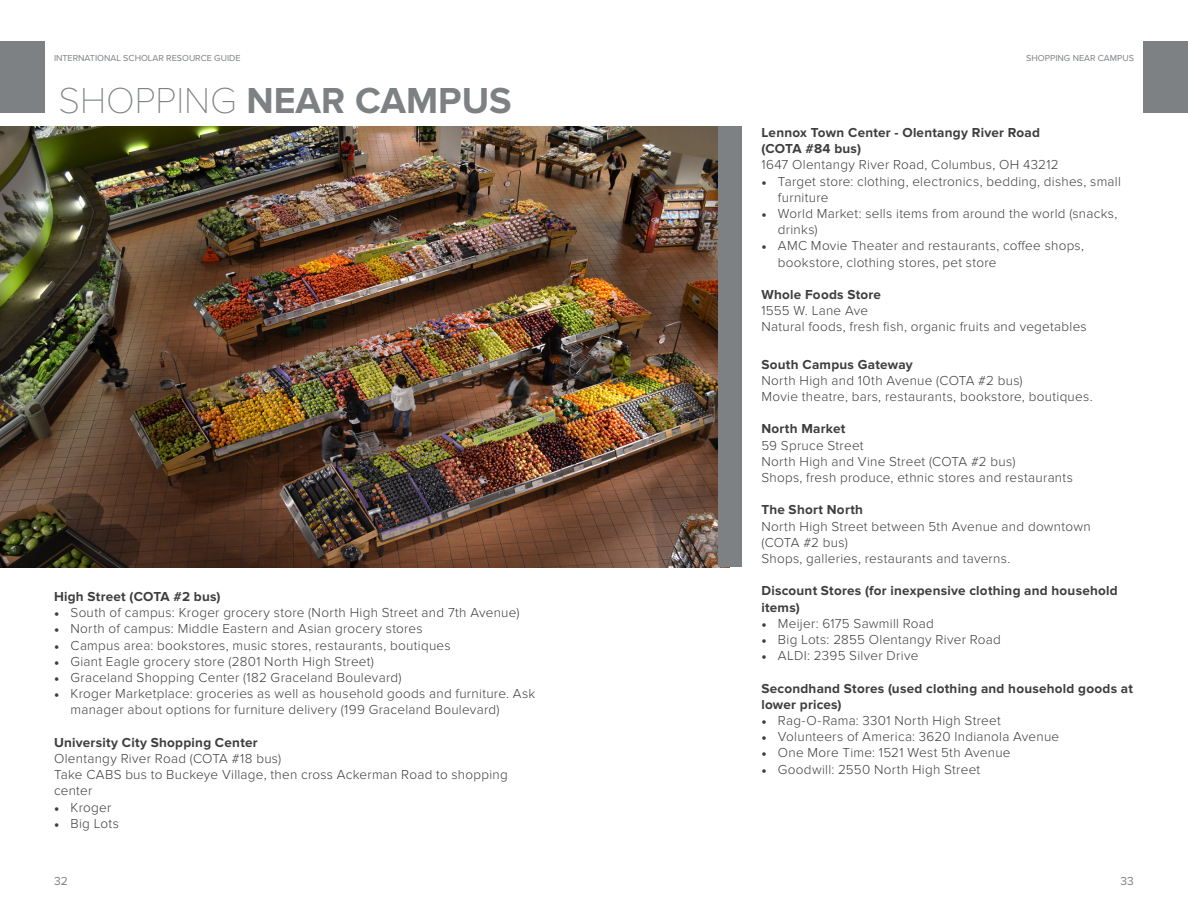
<style>
.page{position:relative;width:1188px;height:918px;background:#fff}
.page>*{position:absolute;margin:0;border:0;box-sizing:border-box;transform-origin:0 0}
.t1{font:700 37.5px "Proxima Nova";color:#7e8183}
.Body_Text_0{font:300 13.5px/16.2px "Proxima Nova";letter-spacing:.02em;color:#3e3e3f}
.Body_Text_0-2{font:700 13.5px/16.2px "Proxima Nova";letter-spacing:.02em;color:#3e3e3f}
.t2{font:12px "Proxima Nova";color:#7e8083}
.t3{font:9px "Proxima Nova";color:#7e8083}
.s1{font-family:"Proxima Nova T";font-weight:100}
.s2{font-family:"Minion Pro";font-weight:400}
</style>
<div class="page">
<img style="left:0;top:126px;width:718px;height:441px">
<div style="left:0;top:42px;width:45px;height:71px;background:#7e8183"></div>
<div style="left:718px;top:126px;width:23px;height:441px;background:#7e8183"></div>
<div style="left:1143px;top:42px;width:45px;height:71px;background:#7e8183"></div>
<p class="t3" style="left:54px;top:53px;width:188px">INTERNATIONAL SCHOLAR RESOURCE GUIDE</p>
<p class="t1" style="left:58px;top:79px;width:455px"><span class="s1">SHOPPING</span> NEAR CAMPUS</p>
<p class="Body_Text_0-2" style="left:54px;top:589px;width:168px">High Street (COTA #2 bus)</p>
<p class="Body_Text_0" style="left:54px;top:605px;width:467px"><span class="s2">•</span> South of campus: Kroger grocery store (North High Street and 7th Avenue)</p>
<p class="Body_Text_0" style="left:54px;top:621px;width:370px"><span class="s2">•</span> North of campus: Middle Eastern and Asian grocery stores</p>
<p class="Body_Text_0" style="left:54px;top:637px;width:398px"><span class="s2">•</span> Campus area: bookstores, music stores, restaurants, boutiques</p>
<p class="Body_Text_0" style="left:54px;top:653px;width:322px"><span class="s2">•</span> Giant Eagle grocery store (2801 North High Street)</p>
<p class="Body_Text_0" style="left:54px;top:670px;width:349px"><span class="s2">•</span> Graceland Shopping Center (182 Graceland Boulevard)</p>
<p class="Body_Text_0" style="left:70px;top:686px;width:466px;text-indent:-16px"><span class="s2">•</span> Kroger Marketplace: groceries as well as household goods and furniture. Ask manager about options for furniture delivery (199 Graceland Boulevard)</p>
<p class="Body_Text_0-2" style="left:54px;top:735px;width:205px">University City Shopping Center</p>
<p class="Body_Text_0" style="left:54px;top:751px;width:229px">Olentangy River Road (COTA #18 bus)</p>
<p class="Body_Text_0" style="left:54px;top:767px;width:455px">Take CABS bus to Buckeye Village, then cross Ackerman Road to shopping center</p>
<p class="Body_Text_0" style="left:54px;top:799px;width:59px"><span class="s2">•</span> Kroger</p>
<p class="Body_Text_0" style="left:54px;top:815px;width:67px"><span class="s2">•</span> Big Lots</p>
<p class="t3" style="left:1026px;top:53px;width:109px">SHOPPING NEAR CAMPUS</p>
<p class="Body_Text_0-2" style="left:761px;top:125px;width:280px">Lennox Town Center - Olentangy River Road</p>
<p class="Body_Text_0-2" style="left:761px;top:141px;width:101px">(COTA #84 bus)</p>
<p class="Body_Text_0" style="left:761px;top:157px;width:299px">1647 Olentangy River Road, Columbus, OH 43212</p>
<p class="Body_Text_0" style="left:778px;top:173px;width:345px;text-indent:-16px"><span class="s2">•</span> Target store: clothing, electronics, bedding, dishes, small furniture</p>
<p class="Body_Text_0" style="left:778px;top:206px;width:341px;text-indent:-16px"><span class="s2">•</span> World Market: sells items from around the world (snacks, drinks)</p>
<p class="Body_Text_0" style="left:778px;top:238px;width:308px;text-indent:-16px"><span class="s2">•</span> AMC Movie Theater and restaurants, coffee shops, bookstore, clothing stores, pet store</p>
<p class="Body_Text_0-2" style="left:761px;top:287px;width:121px">Whole Foods Store</p>
<p class="Body_Text_0" style="left:761px;top:303px;width:108px">1555 W. Lane Ave</p>
<p class="Body_Text_0" style="left:761px;top:319px;width:327px">Natural foods, fresh fish, organic fruits and vegetables</p>
<p class="Body_Text_0-2" style="left:761px;top:356px;width:153px">South Campus Gateway</p>
<p class="Body_Text_0" style="left:761px;top:372px;width:263px">North High and 10th Avenue (COTA #2 bus)</p>
<p class="Body_Text_0" style="left:761px;top:389px;width:333px">Movie theatre, bars, restaurants, bookstore, boutiques.</p>
<p class="Body_Text_0-2" style="left:761px;top:421px;width:86px">North Market</p>
<p class="Body_Text_0" style="left:761px;top:437px;width:104px">59 Spruce Street</p>
<p class="Body_Text_0" style="left:761px;top:453px;width:256px">North High and Vine Street (COTA #2 bus)</p>
<p class="Body_Text_0" style="left:761px;top:470px;width:313px">Shops, fresh produce, ethnic stores and restaurants</p>
<p class="Body_Text_0-2" style="left:761px;top:502px;width:103px">The Short North</p>
<p class="Body_Text_0" style="left:761px;top:518px;width:331px">North High Street between 5th Avenue and downtown</p>
<p class="Body_Text_0" style="left:761px;top:534px;width:88px">(COTA #2 bus)</p>
<p class="Body_Text_0" style="left:761px;top:551px;width:250px">Shops, galleries, restaurants and taverns.</p>
<p class="Body_Text_0-2" style="left:761px;top:583px;width:358px">Discount Stores (for inexpensive clothing and household items)</p>
<p class="Body_Text_0" style="left:761px;top:615px;width:174px"><span class="s2">•</span> Meijer: 6175 Sawmill Road</p>
<p class="Body_Text_0" style="left:761px;top:632px;width:241px"><span class="s2">•</span> Big Lots: 2855 Olentangy River Road</p>
<p class="Body_Text_0" style="left:761px;top:648px;width:159px"><span class="s2">•</span> ALDI: 2395 Silver Drive</p>
<p class="Body_Text_0-2" style="left:761px;top:680px;width:373px">Secondhand Stores (used clothing and household goods at lower prices)</p>
<p class="Body_Text_0" style="left:761px;top:713px;width:241px"><span class="s2">•</span> Rag-O-Rama: 3301 North High Street</p>
<p class="Body_Text_0" style="left:761px;top:729px;width:299px"><span class="s2">•</span> Volunteers of America: 3620 Indianola Avenue</p>
<p class="Body_Text_0" style="left:761px;top:745px;width:251px"><span class="s2">•</span> One More Time: 1521 West 5th Avenue</p>
<p class="Body_Text_0" style="left:761px;top:761px;width:220px"><span class="s2">•</span> Goodwill: 2550 North High Street</p>
<p class="t2" style="left:54px;top:874px;width:15px">32</p>
<p class="t2" style="left:1121px;top:874px;width:15px">33</p>
</div>
